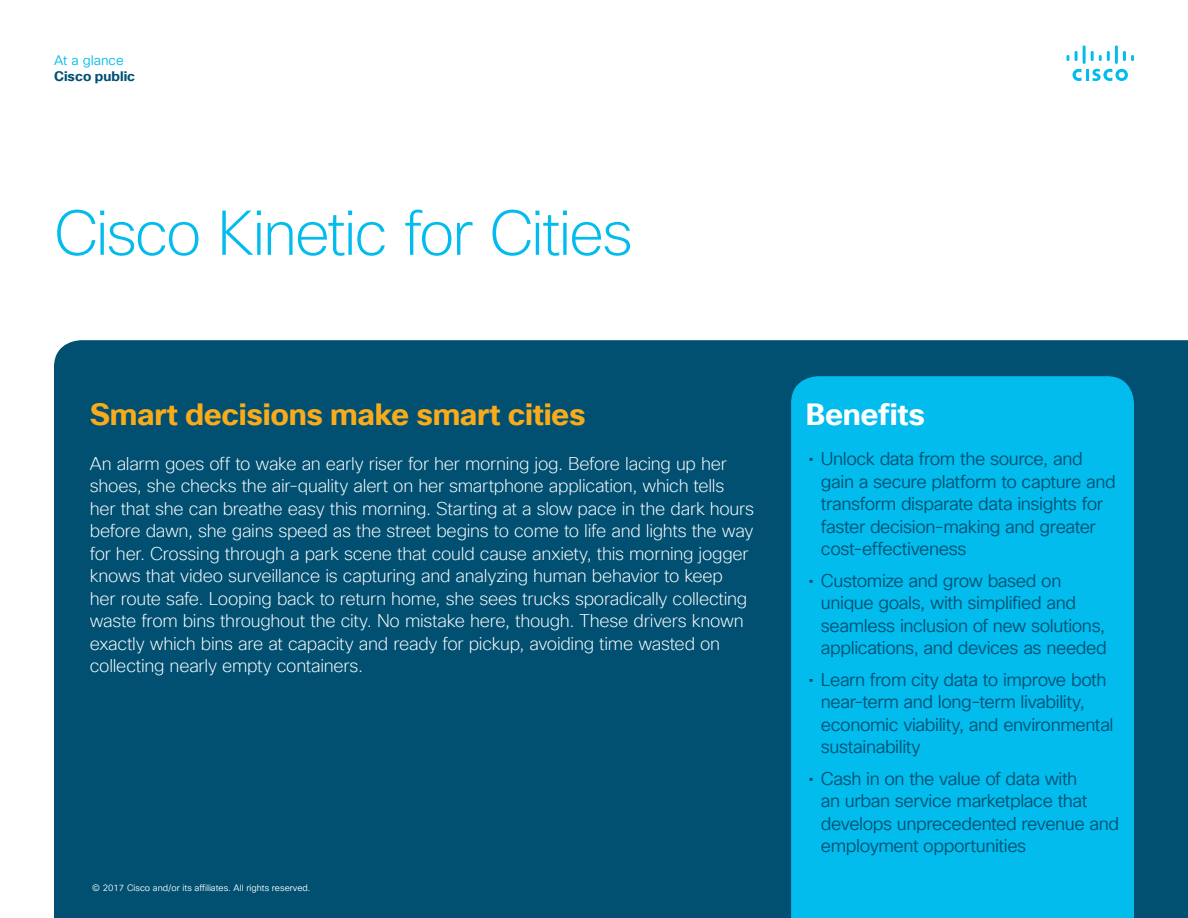
<style>
.page{position:relative;width:1188px;height:918px;background:#fff}
.page>*{position:absolute;margin:0;border:0;box-sizing:border-box;transform-origin:0 0}
.Title_Headline{font:200 61.5px "Cisco Sans TT";letter-spacing:-.035em;color:#01bcec}
.Intro_Heading{font:700 30px "Cisco Sans TT";letter-spacing:-.01em;color:#faab1a}
.Sidebar_Heading_Whit{font:700 30px "Cisco Sans TT";letter-spacing:-.01em;color:#fff}
.Intro{font:200 18px/22.5px "Cisco Sans TT";letter-spacing:-.015em;color:#fff}
.t1{font:18px/22.5px "Cisco Sans TT Light";letter-spacing:-.025em;color:#005073}
.t2{font:700 13.5px "Cisco Sans TT";color:#005073}
.t3{font:13.5px "Cisco Sans TT Light";color:#01bcec}
.Footer_white{font:9px "Cisco Sans TT Light";color:#fff}
.s1{font-family:"Cisco Sans TT"}
</style>
<div class="page">
<svg style="left:1073px;top:69px;width:55px;height:12px"></svg>
<svg style="left:1067px;top:55px;width:2px;height:6px"></svg>
<svg style="left:1075px;top:51px;width:3px;height:10px"></svg>
<hr style="left:1083px;top:45px;width:3px;height:19px;background:#01bcec">
<svg style="left:1091px;top:51px;width:19px;height:10px"></svg>
<hr style="left:1115px;top:45px;width:3px;height:19px;background:#01bcec">
<svg style="left:1123px;top:51px;width:11px;height:10px"></svg>
<div style="left:54px;top:340px;width:1134px;height:578px;background:#015072"></div>
<div style="left:791px;top:376px;width:343px;height:542px;background:#01bcec"></div>
<p class="t3" style="left:54px;top:51px;width:71px">At a glance</p>
<p class="t2" style="left:54px;top:67px;width:83px">Cisco public</p>
<p class="Title_Headline" style="left:54px;top:193px;width:580px">Cisco Kinetic for Cities</p>
<p class="Intro_Heading" style="left:90px;top:394px;width:497px">Smart decisions make smart cities</p>
<p class="Intro" style="left:90px;top:453px;width:666px">An alarm goes off to wake an early riser for her morning jog. Before lacing up her shoes, she checks the air-quality alert on her smartphone application, which tells her that she can breathe easy this morning. Starting at a slow pace in the dark hours before dawn, she gains speed as the street begins to come to life and lights the way for her. Crossing through a park scene that could cause anxiety, this morning jogger knows that video surveillance is capturing and analyzing human behavior to keep<br>her route safe. Looping back to return home, she sees trucks sporadically collecting waste from bins throughout the city. No mistake here, though. These drivers known exactly which bins are at capacity and ready for pickup, avoiding time wasted on collecting nearly empty containers.</p>
<p class="Footer_white" style="left:92px;top:882px;width:220px">© 2017 Cisco and/or its affiliates. All rights reserved.</p>
<p class="Sidebar_Heading_Whit" style="left:806px;top:394px;width:121px">Benefits</p>
<p class="t1" style="left:821px;top:448px;width:296px;text-indent:-13px"><span class="s1">•</span> Unlock data from the source, and gain a secure platform to capture and transform disparate data insights for faster decision-making and greater cost-effectiveness</p>
<p class="t1" style="left:821px;top:570px;width:287px;text-indent:-13px"><span class="s1">•</span> Customize and grow based on unique goals, with simplified and seamless inclusion of new solutions, applications, and devices as needed</p>
<p class="t1" style="left:821px;top:669px;width:294px;text-indent:-13px"><span class="s1">•</span> Learn from city data to improve both near-term and long-term livability, economic viability, and environmental sustainability</p>
<p class="t1" style="left:821px;top:768px;width:300px;text-indent:-13px"><span class="s1">•</span> Cash in on the value of data with<br>an urban service marketplace that develops unprecedented revenue and employment opportunities</p>
</div>
